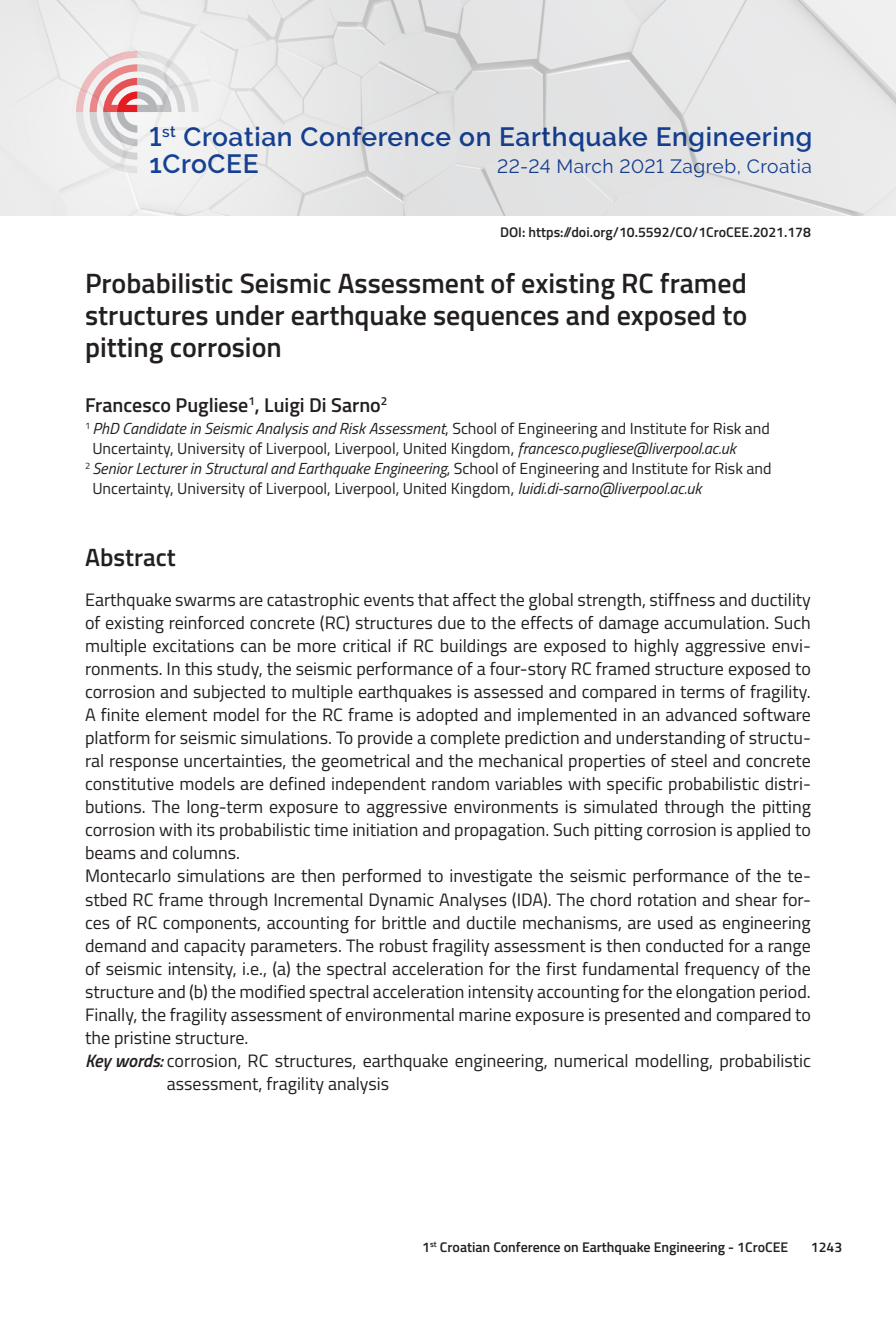
<style>
.page{position:relative;width:896px;height:1321px;background:#fff}
.page>*{position:absolute;margin:0;border:0;box-sizing:border-box;transform-origin:0 0}
.t1{font:600 28px/32px "Titillium";color:#231f20;text-align:justify}
.t2{font:600 26.4px/27.2px "Raleway";letter-spacing:.025em;color:#18469d}
.t3{font:600 25px "Titillium";color:#231f20}
.t4{font:600 20px "Titillium";color:#231f20}
.t5{font:19.2px "Raleway";letter-spacing:.025em;color:#18469d}
.t6{font:18px "Titillium";color:#231f20}
.t7{font:italic 16px "Titillium";color:#231f20}
.t8{font:16px "Titillium";color:#231f20}
.t9{font:600 14px "Titillium";color:#231f20}
.s1{font-style:normal}
.s2{font-style:italic}
.s3{font-weight:600;font-style:italic}
</style>
<div class="page">
<img style="left:423px;top:0;width:473px;height:215px">
<div style="left:0;top:0;width:423px;height:215px;background:#eaeaeb"></div>
<svg style="left:76px;top:51px;width:123px;height:121px"></svg>
<h2 class="t2" style="left:149px;top:123px;width:664px">1<sup>st</sup> Croatian Conference on Earthquake Engineering<br>1CroCEE</h2>
<p class="t5" style="left:497px;top:155px;width:316px">22-24 March 2021 Zagreb, Croatia</p>
<p class="t9" style="left:500px;top:222px;width:312px">DOI: https://doi.org/10.5592/CO/1CroCEE.2021.178</p>
<h1 class="t1" style="left:85px;top:266px;width:664px">Probabilistic Seismic Assessment of existing RC framed structures under earthquake sequences and exposed to pitting corrosion</h1>
<p class="t4" style="left:85px;top:390px;width:304px">Francesco Pugliese<sup>1</sup>, Luigi Di Sarno<sup>2</sup></p>
<p class="t7" style="left:85px;top:417px;width:686px"><sup>1</sup> PhD Candidate in Seismic Analysis and Risk Assessment<span class="s1">, School of Engineering and Institute for Risk and</span></p>
<p class="t8" style="left:92px;top:437px;width:645px">Uncertainty, University of Liverpool, Liverpool, United Kingdom, <span class="s2">francesco.pugliese@liverpool.ac.uk</span></p>
<p class="t7" style="left:85px;top:457px;width:688px"><sup>2</sup> Senior Lecturer in Structural and Earthquake Engineering<span class="s1">, School of Engineering and Institute for Risk and</span></p>
<p class="t8" style="left:92px;top:477px;width:611px">Uncertainty, University of Liverpool, Liverpool, United Kingdom, <span class="s2">luidi.di-sarno@liverpool.ac.uk</span></p>
<h3 class="t3" style="left:85px;top:539px;width:92px">Abstract</h3>
<p class="t6" style="left:85px;top:587px;width:727px">Earthquake swarms are catastrophic events that affect the global strength, stiffness and ductility</p>
<p class="t6" style="left:85px;top:610px;width:727px">of existing reinforced concrete (RC) structures due to the effects of damage accumulation. Such</p>
<p class="t6" style="left:85px;top:633px;width:727px">multiple excitations can be more critical if RC buildings are exposed to highly aggressive envi-</p>
<p class="t6" style="left:85px;top:656px;width:727px">ronments. In this study, the seismic performance of a four-story RC framed structure exposed to</p>
<p class="t6" style="left:85px;top:679px;width:727px">corrosion and subjected to multiple earthquakes is assessed and compared in terms of fragility.</p>
<p class="t6" style="left:85px;top:702px;width:727px">A finite element model for the RC frame is adopted and implemented in an advanced software</p>
<p class="t6" style="left:85px;top:725px;width:727px">platform for seismic simulations. To provide a complete prediction and understanding of structu-</p>
<p class="t6" style="left:85px;top:748px;width:727px">ral response uncertainties, the geometrical and the mechanical properties of steel and concrete</p>
<p class="t6" style="left:85px;top:771px;width:727px">constitutive models are defined independent random variables with specific probabilistic distri-</p>
<p class="t6" style="left:85px;top:794px;width:727px">butions. The long-term exposure to aggressive environments is simulated through the pitting</p>
<p class="t6" style="left:85px;top:817px;width:727px">corrosion with its probabilistic time initiation and propagation. Such pitting corrosion is applied to</p>
<p class="t6" style="left:85px;top:840px;width:157px">beams and columns.</p>
<p class="t6" style="left:85px;top:863px;width:727px">Montecarlo simulations are then performed to investigate the seismic performance of the te-</p>
<p class="t6" style="left:85px;top:886px;width:727px">stbed RC frame through Incremental Dynamic Analyses (IDA). The chord rotation and shear for-</p>
<p class="t6" style="left:85px;top:909px;width:727px">ces of RC components, accounting for brittle and ductile mechanisms, are used as engineering</p>
<p class="t6" style="left:85px;top:932px;width:727px">demand and capacity parameters. The robust fragility assessment is then conducted for a range</p>
<p class="t6" style="left:85px;top:955px;width:727px">of seismic intensity, i.e., (a) the spectral acceleration for the first fundamental frequency of the</p>
<p class="t6" style="left:85px;top:978px;width:727px">structure and (b) the modified spectral acceleration intensity accounting for the elongation period.</p>
<p class="t6" style="left:85px;top:1001px;width:727px">Finally, the fragility assessment of environmental marine exposure is presented and compared to</p>
<p class="t6" style="left:85px;top:1024px;width:165px">the pristine structure.</p>
<p class="t6" style="left:85px;top:1047px;width:727px"><span class="s3">Key words:</span> corrosion, RC structures, earthquake engineering, numerical modelling, probabilistic</p>
<p class="t6" style="left:167px;top:1070px;width:224px">assessment, fragility analysis</p>
<p class="t9" style="left:422px;top:1237px;width:367px">1<sup>st</sup> Croatian Conference on Earthquake Engineering - 1CroCEE</p>
<p class="t9" style="left:811px;top:1237px;width:33px">1243</p>
</div>
